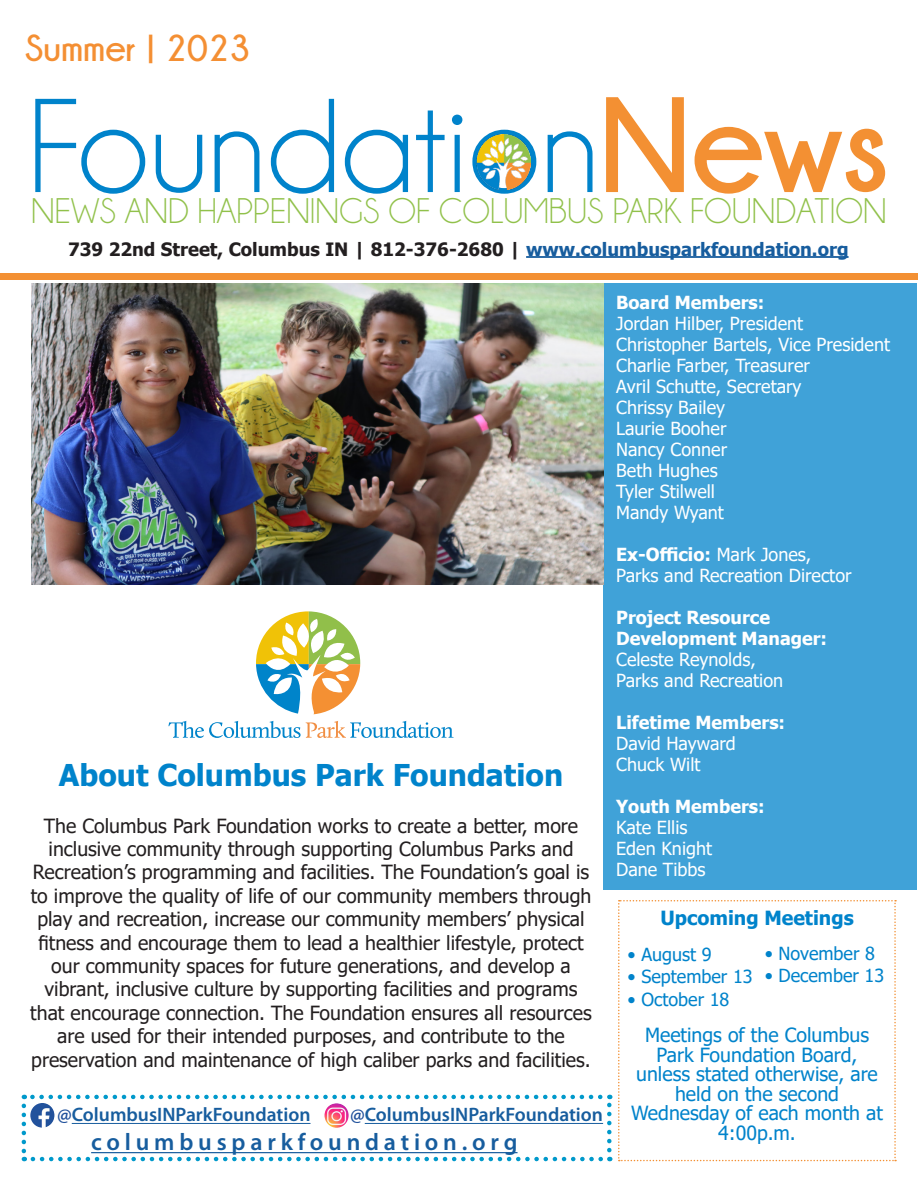
<style>
.page{position:relative;width:918px;height:1188px;background:#fff}
.page>*{position:absolute;margin:0;border:0;box-sizing:border-box;transform-origin:0 0}
.t1{font:135px "Champagne&Limousines";color:#0083cb}
.t2{font:700 37.5px "Champagne&Limousines";color:#f48f33}
.t3{font:36px "Champagne&Limousines";color:#91c14b}
.t4{font:700 30px "Tahoma";color:#0083cb}
.t5{font:600 24px "Myriad Pro";letter-spacing:.2em;color:#175d9e}
.t6{font:19.5px/23.4px "Tahoma";color:#231f20;text-align:center}
.t7{font:19.5px/19.5px "Tahoma";color:#0083cb;text-align:center}
.t8{font:600 19.5px "Myriad Pro";color:#175d9e}
.t9{font:700 19.5px "Tahoma";color:#0083cb}
.t10{font:700 18.3px "Tahoma";color:#231f20}
.t11{font:18px/21px "Tahoma";color:#fff}
.t12{font:700 18px/21px "Tahoma";color:#fff}
.t13{font:18px "Tahoma";color:#0083cb}
.s1{font-weight:700;color:#f39033}
.s2{color:#175d9e}
.s3{color:#22529c}
.s4{font-weight:700}
.s5{font-weight:400}
</style>
<div class="page">
<div style="left:604px;top:284px;width:313px;height:606px;background:#40a2d8"></div>
<img style="left:476px;top:134px;width:55px;height:56px">
<svg style="left:618px;top:900px;width:278px;height:261px"></svg>
<div style="left:0;top:273px;width:918px;height:7px;background:#f39033"></div>
<hr style="left:526px;top:256px;width:323px;height:2px;background:#175d9e">
<svg style="left:168px;top:721px;width:286px;height:17px"></svg>
<svg style="left:256px;top:611px;width:104px;height:103px"></svg>
<img style="left:31px;top:284px;width:573px;height:300px">
<hr style="left:72px;top:1123px;width:239px;height:1px;background:#175d9e">
<img style="left:324px;top:1102px;width:25px;height:27px;border-radius:13px">
<div style="left:323px;top:1102px;width:27px;height:27px;border:2px solid #fff;border-radius:50%"></div>
<hr style="left:365px;top:1123px;width:238px;height:1px;background:#175d9e">
<hr style="left:91px;top:1152px;width:427px;height:1px;background:#175d9e">
<svg style="left:22px;top:1106px;width:4px;height:55px"></svg>
<svg style="left:33px;top:1157px;width:577px;height:4px"></svg>
<svg style="left:607px;top:1095px;width:5px;height:55px"></svg>
<svg style="left:24px;top:1095px;width:576px;height:4px"></svg>
<img style="left:30px;top:1102px;width:25px;height:26px;border-radius:13px">
<div style="left:29px;top:1101px;width:27px;height:28px;border:2px solid #fff;border-radius:50%"></div>
<p class="t2" style="left:25px;top:27px;width:227px">Summer | 2023</p>
<p class="t1" style="left:28px;top:79px;width:864px">Foundation<span class="s1">News</span></p>
<p class="t3" style="left:31px;top:193px;width:857px">NEWS AND HAPPENINGS OF COLUMBUS PARK FOUNDATION</p>
<p class="t10" style="left:68px;top:236px;width:782px">739 22nd Street, Columbus IN | 812-376-2680 | <span class="s2">www.columbusparkfoundation.org</span></p>
<p class="t4" style="left:59px;top:754px;width:506px">About Columbus Park Foundation</p>
<p class="t6" style="left:30px;top:815px;width:563px">The Columbus Park Foundation works to create a better, more inclusive community through supporting Columbus Parks and Recreation’s programming and facilities. The Foundation’s goal is to improve the quality of life of our community members through play and recreation, increase our community members’ physical fitness and encourage them to lead a healthier lifestyle, protect our community spaces for future generations, and develop a vibrant, inclusive culture by supporting facilities and programs that encourage connection. The Foundation ensures all resources are used for their intended purposes, and contribute to the preservation and maintenance of high caliber parks and facilities.</p>
<p class="t8" style="left:57px;top:1103px;width:255px"><span class="s3">@</span>ColumbusINParkFoundation</p>
<p class="t8" style="left:350px;top:1103px;width:255px"><span class="s3">@</span>ColumbusINParkFoundation</p>
<p class="t5" style="left:91px;top:1127px;width:428px">columbusparkfoundation.org</p>
<p class="t12" style="left:616px;top:293px;width:150px">Board Members:</p>
<p class="t11" style="left:616px;top:314px;width:189px">Jordan Hilber, President</p>
<p class="t11" style="left:616px;top:335px;width:275px">Christopher Bartels, Vice President</p>
<p class="t11" style="left:616px;top:356px;width:195px">Charlie Farber, Treasurer</p>
<p class="t11" style="left:616px;top:377px;width:187px">Avril Schutte, Secretary</p>
<p class="t11" style="left:616px;top:398px;width:110px">Chrissy Bailey</p>
<p class="t11" style="left:616px;top:419px;width:112px">Laurie Booher</p>
<p class="t11" style="left:616px;top:440px;width:113px">Nancy Conner</p>
<p class="t11" style="left:616px;top:461px;width:103px">Beth Hughes</p>
<p class="t11" style="left:616px;top:482px;width:109px">Tyler Stilwell<br>Mandy Wyant</p>
<p class="t11" style="left:616px;top:545px;width:237px"><span class="s4">Ex-Officio:</span> Mark Jones,<br>Parks and Recreation Director</p>
<p class="t12" style="left:616px;top:608px;width:212px">Project Resource<br>Development Manager:<br><span class="s5">Celeste Reynolds,<br>Parks and Recreation</span></p>
<p class="t12" style="left:616px;top:713px;width:170px">Lifetime Members:</p>
<p class="t11" style="left:616px;top:734px;width:121px">David Hayward</p>
<p class="t11" style="left:616px;top:755px;width:86px">Chuck Wilt</p>
<p class="t12" style="left:616px;top:797px;width:150px">Youth Members:</p>
<p class="t11" style="left:616px;top:818px;width:73px">Kate Ellis</p>
<p class="t11" style="left:616px;top:839px;width:97px">Eden Knight</p>
<p class="t11" style="left:616px;top:860px;width:91px">Dane Tibbs</p>
<p class="t9" style="left:660px;top:905px;width:195px">Upcoming Meetings</p>
<p class="t13" style="left:628px;top:942px;width:86px">• August 9</p>
<p class="t13" style="left:628px;top:965px;width:127px">• September 13</p>
<p class="t13" style="left:628px;top:987px;width:103px">• October 18</p>
<p class="t13" style="left:765px;top:941px;width:112px">• November 8</p>
<p class="t13" style="left:765px;top:963px;width:121px">• December 13</p>
<p class="t7" style="left:645px;top:1027px;width:226px">Meetings of the Columbus<br>Park Foundation Board,</p>
<p class="t7" style="left:636px;top:1066px;width:243px">unless stated otherwise, are</p>
<p class="t7" style="left:675px;top:1085px;width:166px">held on the second</p>
<p class="t7" style="left:631px;top:1105px;width:253px">Wednesday of each month at<br>4:00p.m.</p>
</div>
